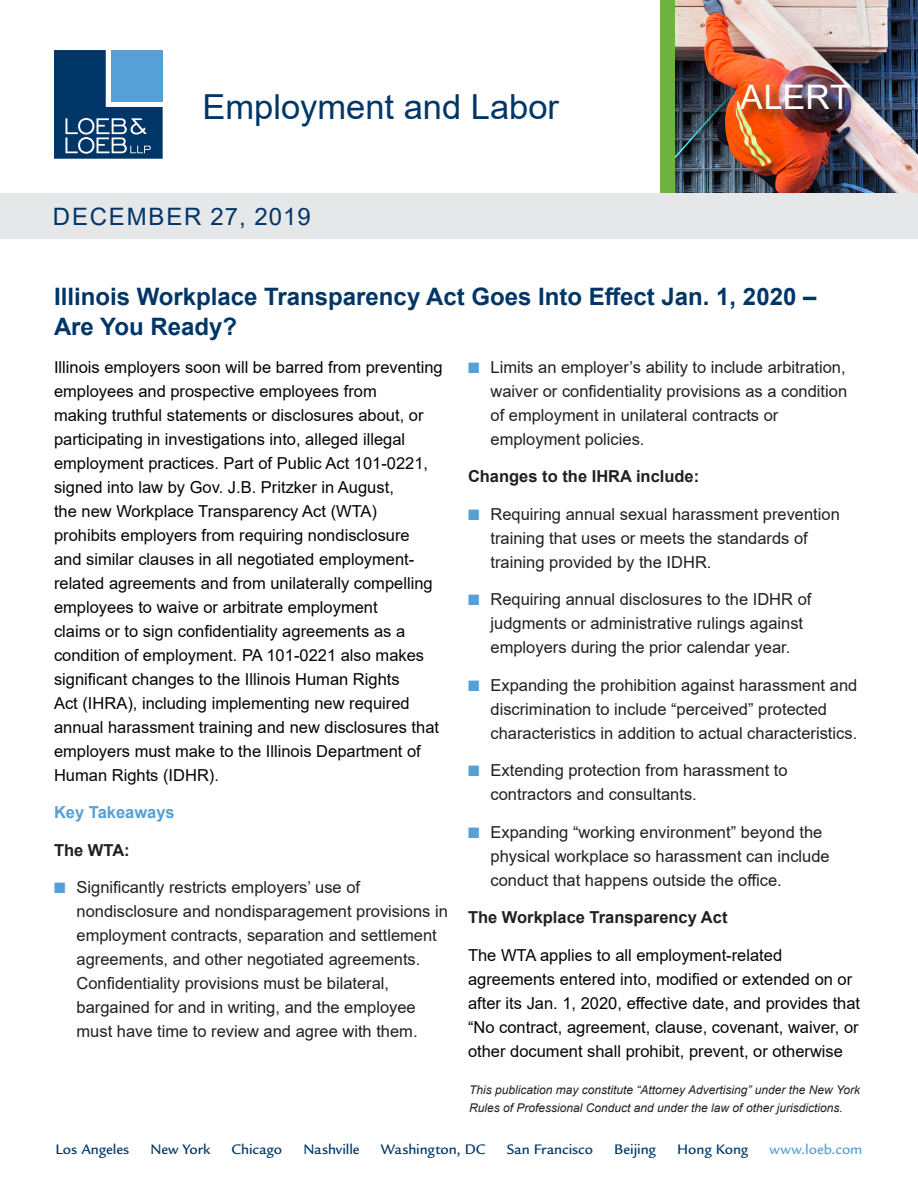
<style>
.page{position:relative;width:918px;height:1188px;background:#fff}
.page>*{position:absolute;margin:0;border:0;box-sizing:border-box;transform-origin:0 0}
._01_Alert_Practice{font:34.5px "Arial";color:#003667}
.t1{font:33.75px "Arial";letter-spacing:.01em;color:#fff}
._03_Alert_Title{font:700 24px/30px "Arial";color:#003667}
._02_Alert_Date{font:24px "Arial";letter-spacing:.075em;color:#003667}
._04_Body{font:16.5px/24px "Arial";color:#040503}
.t2{font:16.5px/24px "Arial";color:#231f20}
._04_Body-2{font:700 16.5px "Arial";color:#231f20}
._05_Body_Subhead{font:700 16.5px "Arial";color:#231f20}
._05_Body_Subhead-2{font:700 16.5px "Arial";color:#56a0d5}
.t3{font:500 15px "Legacy Sans Std";letter-spacing:-.005em;color:#003667}
.t4{font:500 15px "Legacy Sans Std";color:#56a0d5}
._09a_This_Publicatio{font:italic 12px/18px "Arial";color:#231f20}
.s1{color:#56a0d5}
</style>
<div class="page">
<img style="left:675px;top:0;width:243px;height:194px">
<div style="left:660px;top:0;width:15px;height:198px;background:#6cb43f"></div>
<div style="left:740px;top:84px;width:125px;height:39px;background:#231f20;opacity:.75"></div>
<div style="left:0;top:194px;width:918px;height:45px;background:#e6e7e9"></div>
<svg style="left:54px;top:50px;width:109px;height:109px;background:#316592"></svg>
<p class="_01_Alert_Practice" style="left:202px;top:84px;width:358px">Employment and Labor</p>
<p class="t1" style="left:740px;top:74px;width:112px">ALERT</p>
<p class="_02_Alert_Date" style="left:53px;top:200px;width:259px">DECEMBER 27, 2019</p>
<p class="_03_Alert_Title" style="left:54px;top:282px;width:764px">Illinois Workplace Transparency Act Goes Into Effect Jan. 1, 2020 –<br>Are You Ready?</p>
<p class="_04_Body" style="left:54px;top:355px;width:390px">Illinois employers soon will be barred from preventing employees and prospective employees from<br>making truthful statements or disclosures about, or participating in investigations into, alleged illegal employment practices. Part of Public Act 101-0221, signed into law by Gov. J.B. Pritzker in August,<br>the new Workplace Transparency Act (WTA) prohibits employers from requiring nondisclosure<br>and similar clauses in all negotiated employment&shy;related agreements and from unilaterally compelling employees to waive or arbitrate employment<br>claims or to sign confidentiality agreements as a condition of employment. PA 101-0221 also makes significant changes to the Illinois Human Rights<br>Act (IHRA), including implementing new required annual harassment training and new disclosures that employers must make to the Illinois Department of Human Rights (IDHR).</p>
<p class="_05_Body_Subhead-2" style="left:54px;top:801px;width:122px">Key Takeaways</p>
<p class="_04_Body-2" style="left:54px;top:839px;width:77px">The WTA:</p>
<p class="t2" style="left:76px;top:876px;width:373px;text-indent:-22px"><span class="s1">■</span> Significantly restricts employers’ use of nondisclosure and nondisparagement provisions in employment contracts, separation and settlement agreements, and other negotiated agreements.<br>Confidentiality provisions must be bilateral, bargained for and in writing, and the employee must have time to review and agree with them.</p>
<p class="t2" style="left:490px;top:355px;width:358px;text-indent:-22px"><span class="s1">■</span> Limits an employer’s ability to include arbitration, waiver or confidentiality provisions as a condition of employment in unilateral contracts or employment policies.</p>
<p class="_04_Body-2" style="left:468px;top:465px;width:233px">Changes to the IHRA include:</p>
<p class="t2" style="left:490px;top:502px;width:351px;text-indent:-22px"><span class="s1">■</span> Requiring annual sexual harassment prevention training that uses or meets the standards of training provided by the IDHR.</p>
<p class="t2" style="left:490px;top:588px;width:322px;text-indent:-22px"><span class="s1">■</span> Requiring annual disclosures to the IDHR of judgments or administrative rulings against employers during the prior calendar year.</p>
<p class="t2" style="left:490px;top:673px;width:368px;text-indent:-22px"><span class="s1">■</span> Expanding the prohibition against harassment and discrimination to include “perceived” protected characteristics in addition to actual characteristics.</p>
<p class="t2" style="left:490px;top:759px;width:299px;text-indent:-22px"><span class="s1">■</span> Extending protection from harassment to contractors and consultants.</p>
<p class="t2" style="left:490px;top:820px;width:341px;text-indent:-22px"><span class="s1">■</span> Expanding “working environment” beyond the physical workplace so harassment can include conduct that happens outside the office.</p>
<p class="_05_Body_Subhead" style="left:468px;top:906px;width:261px">The Workplace Transparency Act</p>
<p class="_04_Body" style="left:468px;top:943px;width:394px">The WTA applies to all employment-related agreements entered into, modified or extended on or after its Jan. 1, 2020, effective date, and provides that “No contract, agreement, clause, covenant, waiver, or other document shall prohibit, prevent, or otherwise</p>
<p class="_09a_This_Publicatio" style="left:469px;top:1081px;width:392px">This publication may constitute “Attorney Advertising” under the New York<br>Rules of Professional Conduct and under the law of other jurisdictions.</p>
<p class="t3" style="left:56px;top:1141px;width:75px">Los Angeles</p>
<p class="t3" style="left:150px;top:1141px;width:62px">New York</p>
<p class="t3" style="left:232px;top:1141px;width:52px">Chicago</p>
<p class="t3" style="left:303px;top:1141px;width:58px">Nashville</p>
<p class="t3" style="left:381px;top:1141px;width:106px">Washington, DC</p>
<p class="t3" style="left:507px;top:1141px;width:88px">San Francisco</p>
<p class="t3" style="left:614px;top:1141px;width:43px">Beijing</p>
<p class="t3" style="left:677px;top:1141px;width:73px">Hong Kong</p>
<p class="t4" style="left:770px;top:1141px;width:94px">www.loeb.com</p>
</div>
